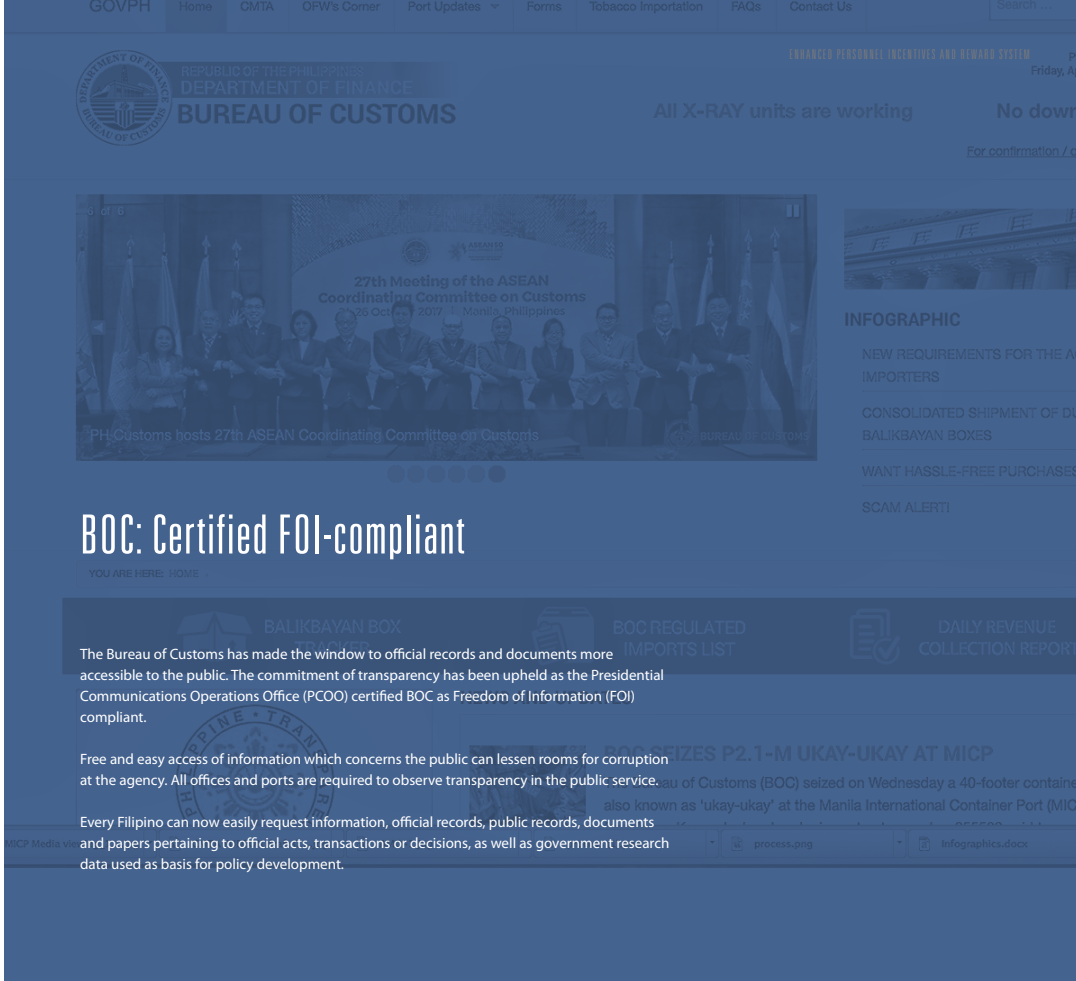
<style>
.page{position:relative;width:1076px;height:981px;background:#fff}
.page>*{position:absolute;margin:0;border:0;box-sizing:border-box;transform-origin:0 0}
.t1{font:300 ultra-condensed 54px "Univers LT Std";letter-spacing:.025em;color:#fff}
.t2{font:15px/21px "Myriad Pro";color:#fff}
.t3{font:300 ultra-condensed 13.5px "Univers LT Std";letter-spacing:.1em;color:#76787b}
</style>
<div class="page">
<div style="left:4px;top:0;width:1072px;height:981px;background:#45638f"></div>
<img style="left:4px;top:0;width:1072px;height:868px">
<p class="t3" style="left:789px;top:47px;width:242px">ENHANCED PERSONNEL INCENTIVES AND REWARD SYSTEM</p>
<h1 class="t1" style="left:80px;top:506px;width:386px">BOC: Certified FOI-compliant</h1>
<p class="t2" style="left:80px;top:643px;width:585px">The Bureau of Customs has made the window to official records and documents more accessible to the public. The commitment of transparency has been upheld as the Presidential Communications Operations Office (PCOO) certified BOC as Freedom of Information (FOI) compliant.</p>
<p class="t2" style="left:80px;top:748px;width:590px">Free and easy access of information which concerns the public can lessen rooms for corruption at the agency. All offices and ports are required to observe transparency in the public service.</p>
<p class="t2" style="left:80px;top:811px;width:591px">Every Filipino can now easily request information, official records, public records, documents and papers pertaining to official acts, transactions or decisions, as well as government research data used as basis for policy development.</p>
</div>
